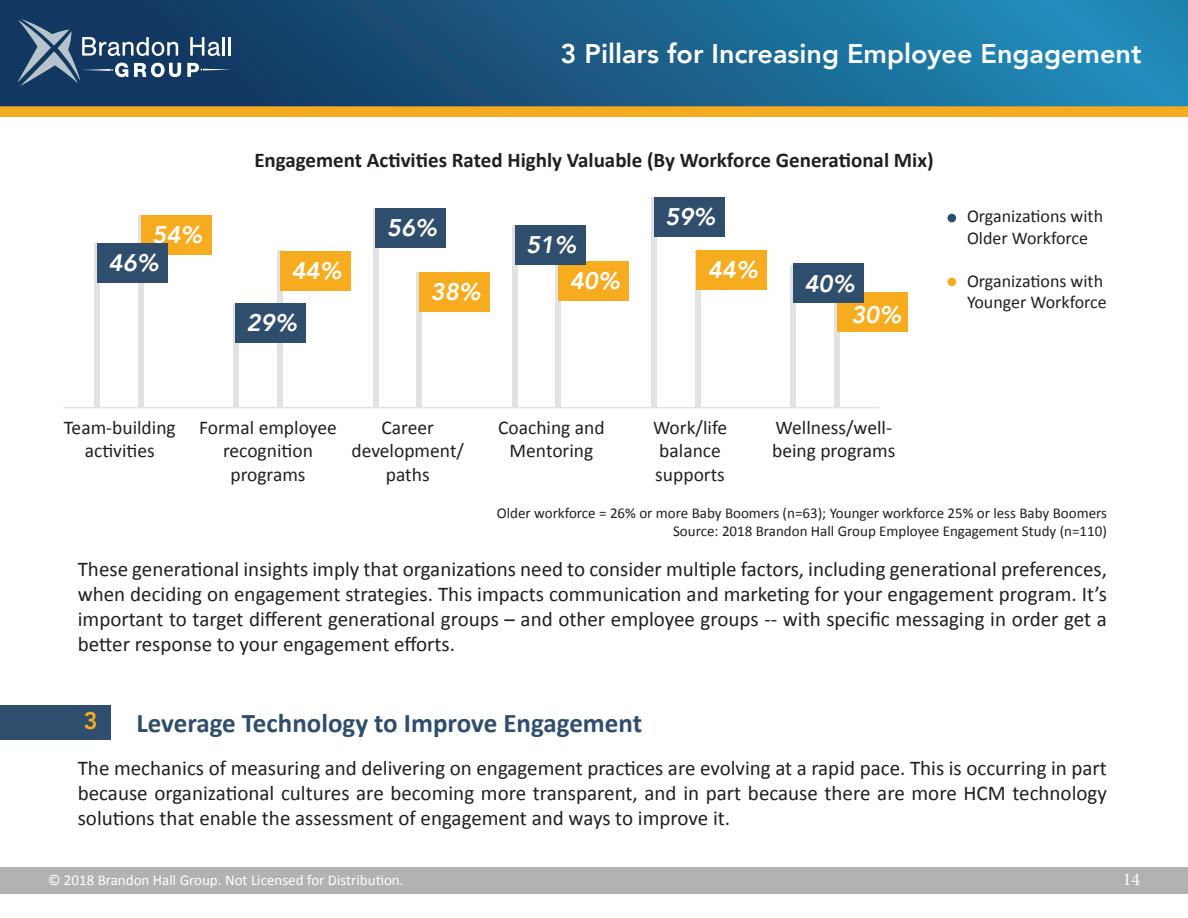
<style>
.page{position:relative;width:1188px;height:918px;background:#fff}
.page>*{position:absolute;margin:0;border:0;box-sizing:border-box;transform-origin:0 0}
.t1{font:800 27px "Avenir";color:#fff}
.t2{font:700 27px "Calibri";color:#2f4d6d}
.t3{font:italic 800 24px "Avenir";color:#fff}
.t4{font:800 24px "Avenir";color:#f7ab1e}
.t5{font:21px/25.2px "Calibri";color:#231f20;text-align:justify}
.t6{font:700 21px "Calibri";color:#231f20}
.t7{font:19.5px/23.4px "Calibri";color:#231f20;text-align:center}
.t8{font:18px/21.6px "Calibri";color:#231f20}
.t9{font:18px "Minion Pro";color:#fff}
.t10{font:15px/18px "Calibri";color:#231f20;text-align:right}
.t11{font:15px "Calibri";color:#fff}
</style>
<div class="page">
<svg style="left:0;top:0;width:1188px;height:106px;background:#1a618b"></svg>
<svg style="left:190px;top:37px;width:41px;height:19px"></svg>
<svg style="left:187px;top:63px;width:44px;height:14px"></svg>
<svg style="left:18px;top:19px;width:163px;height:67px;background:#3f5e7f"></svg>
<div style="left:0;top:106px;width:1188px;height:11px;background:#f6ab1e"></div>
<div style="left:0;top:867px;width:1188px;height:26px;background:#b1b2b2"></div>
<div style="left:138px;top:215px;width:5px;height:193px;background:#e1e2e4"></div>
<div style="left:278px;top:251px;width:5px;height:157px;background:#e1e2e4"></div>
<div style="left:417px;top:272px;width:5px;height:136px;background:#e1e2e4"></div>
<div style="left:556px;top:265px;width:5px;height:143px;background:#e1e2e4"></div>
<div style="left:695px;top:251px;width:5px;height:157px;background:#e1e2e4"></div>
<div style="left:834px;top:301px;width:5px;height:107px;background:#e1e2e4"></div>
<div style="left:558px;top:261px;width:71px;height:40px;background:#f7ab1e"></div>
<div style="left:697px;top:250px;width:70px;height:39px;background:#f7ab1e"></div>
<div style="left:837px;top:292px;width:70px;height:40px;background:#f7ab1e"></div>
<div style="left:95px;top:243px;width:5px;height:165px;background:#e1e2e4"></div>
<div style="left:234px;top:304px;width:5px;height:104px;background:#e1e2e4"></div>
<div style="left:373px;top:208px;width:5px;height:200px;background:#e1e2e4"></div>
<div style="left:512px;top:226px;width:5px;height:182px;background:#e1e2e4"></div>
<div style="left:651px;top:197px;width:6px;height:211px;background:#e1e2e4"></div>
<div style="left:791px;top:265px;width:5px;height:143px;background:#e1e2e4"></div>
<div style="left:141px;top:215px;width:71px;height:39px;background:#f7ab1e"></div>
<div style="left:235px;top:303px;width:71px;height:39px;background:#2f4d6d"></div>
<div style="left:376px;top:208px;width:70px;height:39px;background:#2f4d6d"></div>
<div style="left:515px;top:225px;width:70px;height:40px;background:#2f4d6d"></div>
<div style="left:654px;top:197px;width:71px;height:40px;background:#2f4d6d"></div>
<div style="left:793px;top:264px;width:71px;height:39px;background:#2f4d6d"></div>
<div style="left:280px;top:251px;width:71px;height:39px;background:#f7ab1e"></div>
<div style="left:419px;top:272px;width:71px;height:39px;background:#f7ab1e"></div>
<div style="left:97px;top:243px;width:71px;height:40px;background:#2f4d6d"></div>
<hr style="left:63px;top:407px;width:816px;height:1px;background:#e1e2e4">
<div style="left:948px;top:214px;width:8px;height:8px;background:#2f4d6d;border-radius:50%"></div>
<div style="left:948px;top:278px;width:8px;height:8px;background:#f7ab1e;border-radius:50%"></div>
<div style="left:0;top:705px;width:110px;height:35px;background:#2f4d6d"></div>
<p class="t1" style="left:561px;top:32px;width:583px">3 Pillars for Increasing Employee Engagement</p>
<p class="t3" style="left:152px;top:220px;width:52px">54%</p>
<p class="t3" style="left:108px;top:249px;width:52px">46%</p>
<p class="t6" style="left:254px;top:147px;width:681px">Engagement Activities Rated Highly Valuable (By Workforce Generational Mix)</p>
<p class="t3" style="left:291px;top:256px;width:52px">44%</p>
<p class="t3" style="left:247px;top:308px;width:52px">29%</p>
<p class="t3" style="left:387px;top:213px;width:52px">56%</p>
<p class="t3" style="left:431px;top:277px;width:52px">38%</p>
<p class="t3" style="left:526px;top:231px;width:52px">51%</p>
<p class="t3" style="left:570px;top:267px;width:52px">40%</p>
<p class="t3" style="left:665px;top:202px;width:52px">59%</p>
<p class="t3" style="left:708px;top:255px;width:52px">44%</p>
<p class="t3" style="left:804px;top:269px;width:52px">40%</p>
<p class="t3" style="left:851px;top:301px;width:52px">30%</p>
<p class="t8" style="left:967px;top:204px;width:138px">Organizations with<br>Older Workforce</p>
<p class="t8" style="left:967px;top:269px;width:141px">Organizations with<br>Younger Workforce</p>
<p class="t7" style="left:64px;top:415px;width:113px">Team-building activities</p>
<p class="t7" style="left:351px;top:415px;width:114px">Career development/ paths</p>
<p class="t7" style="left:653px;top:415px;width:76px;text-align:left">Work/life balance supports</p>
<p class="t7" style="left:199px;top:415px;width:139px">Formal employee recognition programs</p>
<p class="t7" style="left:498px;top:415px;width:108px">Coaching and<br>Mentoring</p>
<p class="t7" style="left:772px;top:415px;width:125px;text-align:left">Wellness/well&shy;being programs</p>
<p class="t10" style="left:497px;top:504px;width:612px">Older workforce = 26% or more Baby Boomers (n=63); Younger workforce 25% or less Baby Boomers<br>Source: 2018 Brandon Hall Group Employee Engagement Study (n=110)</p>
<p class="t5" style="left:78px;top:555px;width:1031px">These generational insights imply that organizations need to consider multiple factors, including generational preferences, when deciding on engagement strategies. This impacts communication and marketing for your engagement program. It’s important to target different generational groups – and other employee groups -- with specific messaging in order get a better response to your engagement efforts.</p>
<p class="t4" style="left:83px;top:702px;width:16px">3</p>
<p class="t2" style="left:136px;top:706px;width:507px">Leverage Technology to Improve Engagement</p>
<p class="t5" style="left:78px;top:754px;width:1031px">The mechanics of measuring and delivering on engagement practices are evolving at a rapid pace. This is occurring in part because organizational cultures are becoming more transparent, and in part because there are more HCM technology solutions that enable the assessment of engagement and ways to improve it.</p>
<p class="t11" style="left:48px;top:870px;width:357px">© 2018 Brandon Hall Group. Not Licensed for Distribution.</p>
<p class="t9" style="left:1123px;top:867px;width:19px">14</p>
</div>
